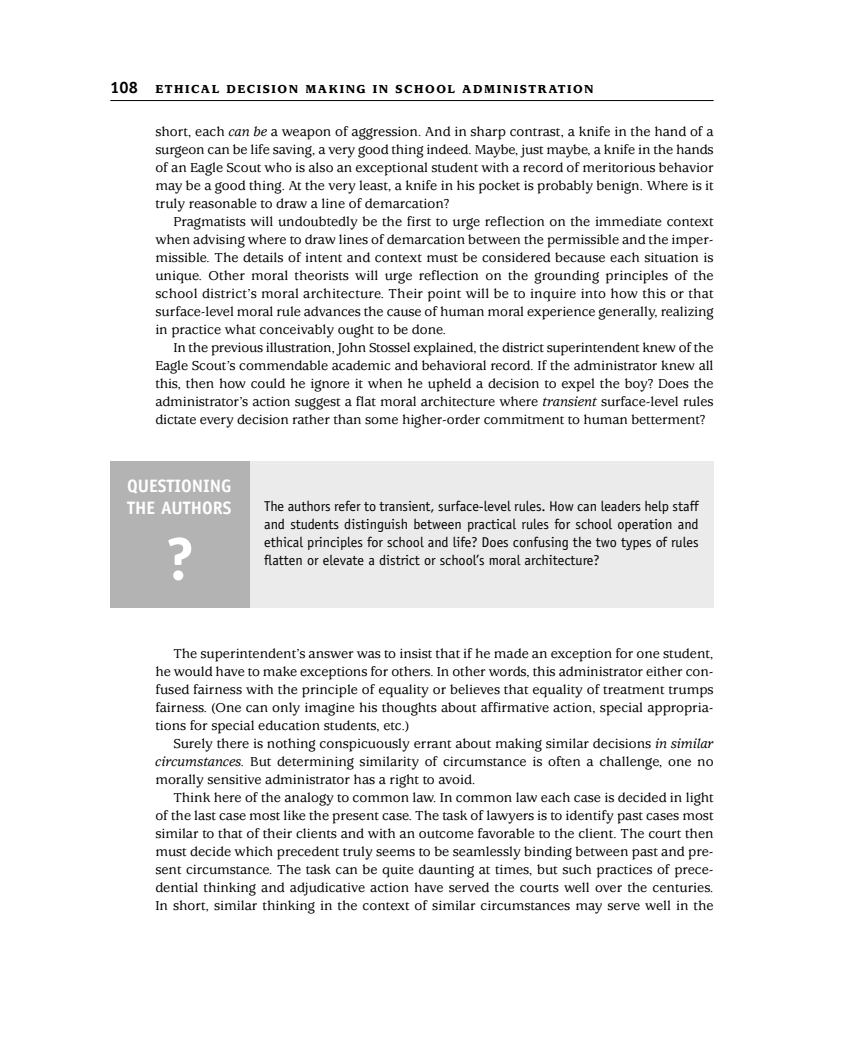
<style>
.page{position:relative;width:851px;height:1040px;background:#fff}
.page>*{position:absolute;margin:0;border:0;box-sizing:border-box;transform-origin:0 0}
.t1{font:700 60px "Officina Sans";color:#fff}
.t2{font:700 18px/22.5px "Officina Sans";color:#fff}
.t3{font:500 14.25px "Usherwood";color:#000}
.t4{font:14.25px/18px "Officina Sans";color:#000;text-align:justify}
.t5{font:900 12.75px "Usherwood";letter-spacing:.12em;color:#000}
.s1{font-family:"Officina Sans";font-weight:700;font-size:16.5px}
.s2{font-style:italic}
</style>
<div class="page">
<hr style="left:110px;top:100px;width:603px;height:1px;background:#000">
<div style="left:246px;top:461px;width:467px;height:147px;background:#ebebeb"></div>
<div style="left:110px;top:461px;width:139px;height:147px;background:#b3b3b3"></div>
<p class="t5" style="left:110px;top:84px;width:485px"><span class="s1">108</span> ETHICAL DECISION MAKING IN SCHOOL ADMINISTRATION</p>
<p class="t3" style="left:155px;top:126px;width:559px">short, each <span class="s2">can be</span> a weapon of aggression. And in sharp contrast, a knife in the hand of a</p>
<p class="t3" style="left:155px;top:144px;width:560px">surgeon can be life saving, a very good thing indeed. Maybe, just maybe, a knife in the hands</p>
<p class="t3" style="left:155px;top:162px;width:560px">of an Eagle Scout who is also an exceptional student with a record of meritorious behavior</p>
<p class="t3" style="left:155px;top:180px;width:560px">may be a good thing. At the very least, a knife in his pocket is probably benign. Where is it</p>
<p class="t3" style="left:155px;top:198px;width:296px">truly reasonable to draw a line of demarcation?</p>
<p class="t3" style="left:173px;top:216px;width:542px">Pragmatists will undoubtedly be the first to urge reflection on the immediate context</p>
<p class="t3" style="left:155px;top:234px;width:559px">when advising where to draw lines of demarcation between the permissible and the imper-</p>
<p class="t3" style="left:155px;top:252px;width:559px">missible. The details of intent and context must be considered because each situation is</p>
<p class="t3" style="left:155px;top:270px;width:559px">unique. Other moral theorists will urge reflection on the grounding principles of the</p>
<p class="t3" style="left:155px;top:288px;width:560px">school district’s moral architecture. Their point will be to inquire into how this or that</p>
<p class="t3" style="left:155px;top:306px;width:559px">surface-level moral rule advances the cause of human moral experience generally, realizing</p>
<p class="t3" style="left:155px;top:324px;width:292px">in practice what conceivably ought to be done.</p>
<p class="t3" style="left:173px;top:342px;width:541px">In the previous illustration, John Stossel explained, the district superintendent knew of the</p>
<p class="t3" style="left:155px;top:360px;width:559px">Eagle Scout’s commendable academic and behavioral record. If the administrator knew all</p>
<p class="t3" style="left:155px;top:378px;width:559px">this, then how could he ignore it when he upheld a decision to expel the boy? Does the</p>
<p class="t3" style="left:155px;top:396px;width:559px">administrator’s action suggest a flat moral architecture where <span class="s2">transient</span> surface-level rules</p>
<p class="t3" style="left:155px;top:414px;width:552px">dictate every decision rather than some higher-order commitment to human betterment?</p>
<p class="t2" style="left:127px;top:475px;width:106px">QUESTIONING<br>THE AUTHORS</p>
<p class="t1" style="left:165px;top:536px;width:32px">?</p>
<p class="t4" style="left:264px;top:498px;width:436px">The authors refer to transient, surface-level rules. How can leaders help staff and students distinguish between practical rules for school operation and ethical principles for school and life? Does confusing the two types of rules</p>
<p class="t4" style="left:264px;top:552px;width:337px">flatten or elevate a district or school’s moral architecture?</p>
<p class="t3" style="left:173px;top:648px;width:541px">The superintendent’s answer was to insist that if he made an exception for one student,</p>
<p class="t3" style="left:155px;top:666px;width:559px">he would have to make exceptions for others. In other words, this administrator either con-</p>
<p class="t3" style="left:155px;top:684px;width:559px">fused fairness with the principle of equality or believes that equality of treatment trumps</p>
<p class="t3" style="left:155px;top:702px;width:560px">fairness. (One can only imagine his thoughts about affirmative action, special appropria-</p>
<p class="t3" style="left:155px;top:720px;width:255px">tions for special education students, etc.)</p>
<p class="t3" style="left:173px;top:738px;width:541px">Surely there is nothing conspicuously errant about making similar decisions <span class="s2">in similar</span></p>
<p class="t3" style="left:155px;top:756px;width:560px"><span class="s2">circumstances.</span> But determining similarity of circumstance is often a challenge, one no</p>
<p class="t3" style="left:155px;top:774px;width:322px">morally sensitive administrator has a right to avoid.</p>
<p class="t3" style="left:173px;top:792px;width:542px">Think here of the analogy to common law. In common law each case is decided in light</p>
<p class="t3" style="left:155px;top:810px;width:559px">of the last case most like the present case. The task of lawyers is to identify past cases most</p>
<p class="t3" style="left:155px;top:828px;width:559px">similar to that of their clients and with an outcome favorable to the client. The court then</p>
<p class="t3" style="left:155px;top:846px;width:559px">must decide which precedent truly seems to be seamlessly binding between past and pre-</p>
<p class="t3" style="left:155px;top:864px;width:559px">sent circumstance. The task can be quite daunting at times, but such practices of prece-</p>
<p class="t3" style="left:155px;top:882px;width:559px">dential thinking and adjudicative action have served the courts well over the centuries.</p>
<p class="t3" style="left:155px;top:900px;width:560px">In short, similar thinking in the context of similar circumstances may serve well in the</p>
</div>
